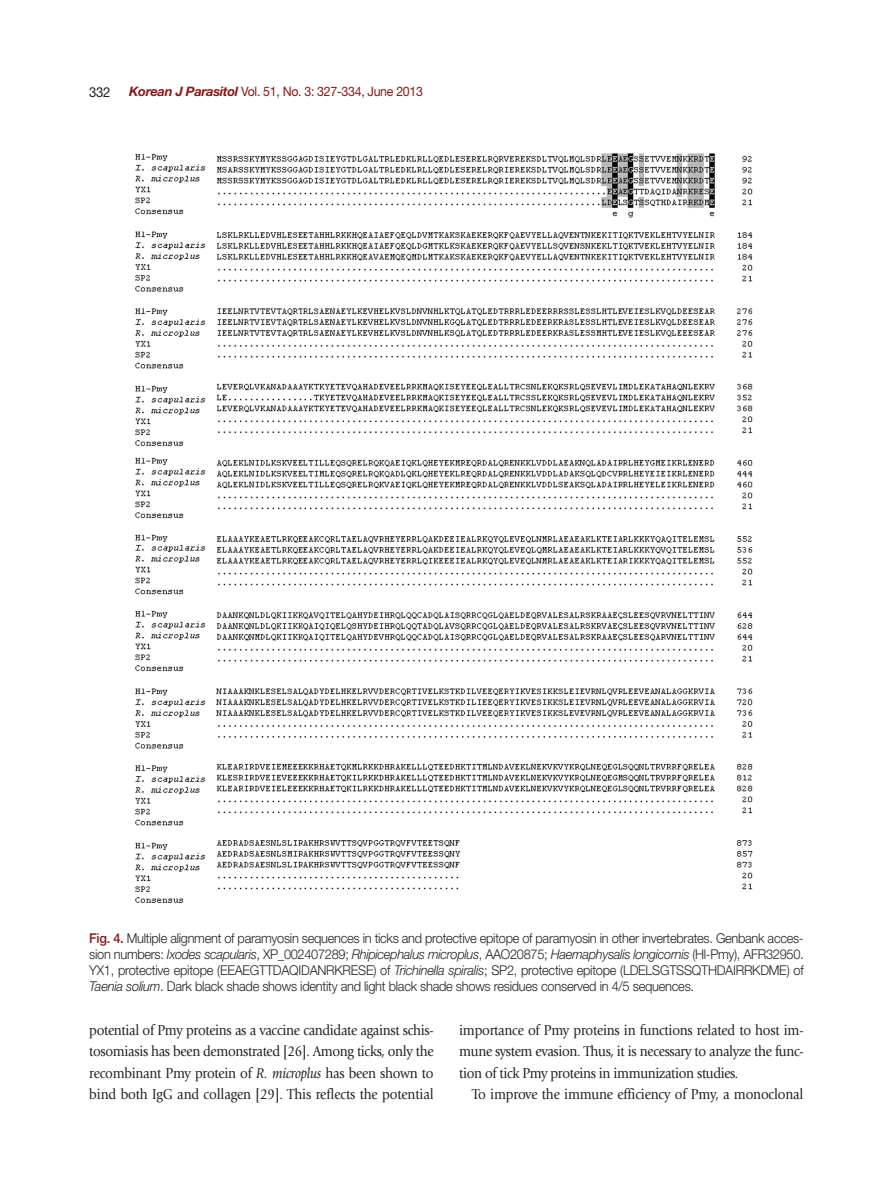
<style>
.page{position:relative;width:893px;height:1191px;background:#fff}
.page>*{position:absolute;margin:0;border:0;box-sizing:border-box;transform-origin:0 0}
.본문{font:15px/21.3px "Giovanni Std";letter-spacing:-.015em;color:#231f20;text-align:justify;scale:.9 1}
.t1{font:13.8px "Helvetica Neue LT Std";color:#231f20;scale:.95 1}
.표_제목__그림_설명{font:300 13.5px/16.2px "Helvetica Neue LT Std";letter-spacing:-.02em;color:#231f20;text-align:justify;scale:.95 1}
.t2{font:13.05px "Helvetica Neue LT Std";letter-spacing:-.025em;color:#88181b;scale:.95 1}
.s1{font-weight:700;font-style:italic}
.s2{font-weight:500;color:#88181b}
.s3{font-style:italic}
</style>
<div class="page">
<img style="left:135px;top:153px;width:618px;height:750px">
<p class="t1" style="left:89px;top:83px;width:24px">332</p>
<p class="t2" style="left:129px;top:84px;width:311px"><span class="s1">Korean J Parasitol</span> Vol. 51, No. 3: 327-334, June 2013</p>
<p class="표_제목__그림_설명" style="left:89px;top:929px;width:754px"><span class="s2">Fig. 4.</span> Multiple alignment of paramyosin sequences in ticks and protective epitope of paramyosin in other invertebrates. Genbank acces&shy;sion numbers: <span class="s3">Ixodes scapularis</span>, XP_002407289; <span class="s3">Rhipicephalus microplus</span>, AAO20875; <span class="s3">Haemaphysalis longicornis</span> (Hl-Pmy), AFR32950.<br>YX1, protective epitope (EEAEGTTDAQIDANRKRESE) of <span class="s3">Trichinella spiralis</span>; SP2, protective epitope (LDELSGTSSQTHDAIRRKDME) of <span class="s3">Taenia solium</span>. Dark black shade shows identity and light black shade shows residues conserved in 4/5 sequences.</p>
<p class="본문" style="left:89px;top:1019px;width:384px">potential of Pmy proteins as a vaccine candidate against schis&shy;tosomiasis has been demonstrated [26]. Among ticks, only the recombinant Pmy protein of <span class="s3">R. microplus</span> has been shown to bind both IgG and collagen [29]. This reflects the potential</p>
<p class="본문" style="left:459px;top:1019px;width:384px">importance of Pmy proteins in functions related to host im&shy;mune system evasion. Thus, it is necessary to analyze the func&shy;tion of tick Pmy proteins in immunization studies.</p>
<p class="본문" style="left:472px;top:1083px;width:370px">To improve the immune efficiency of Pmy, a monoclonal</p>
</div>
